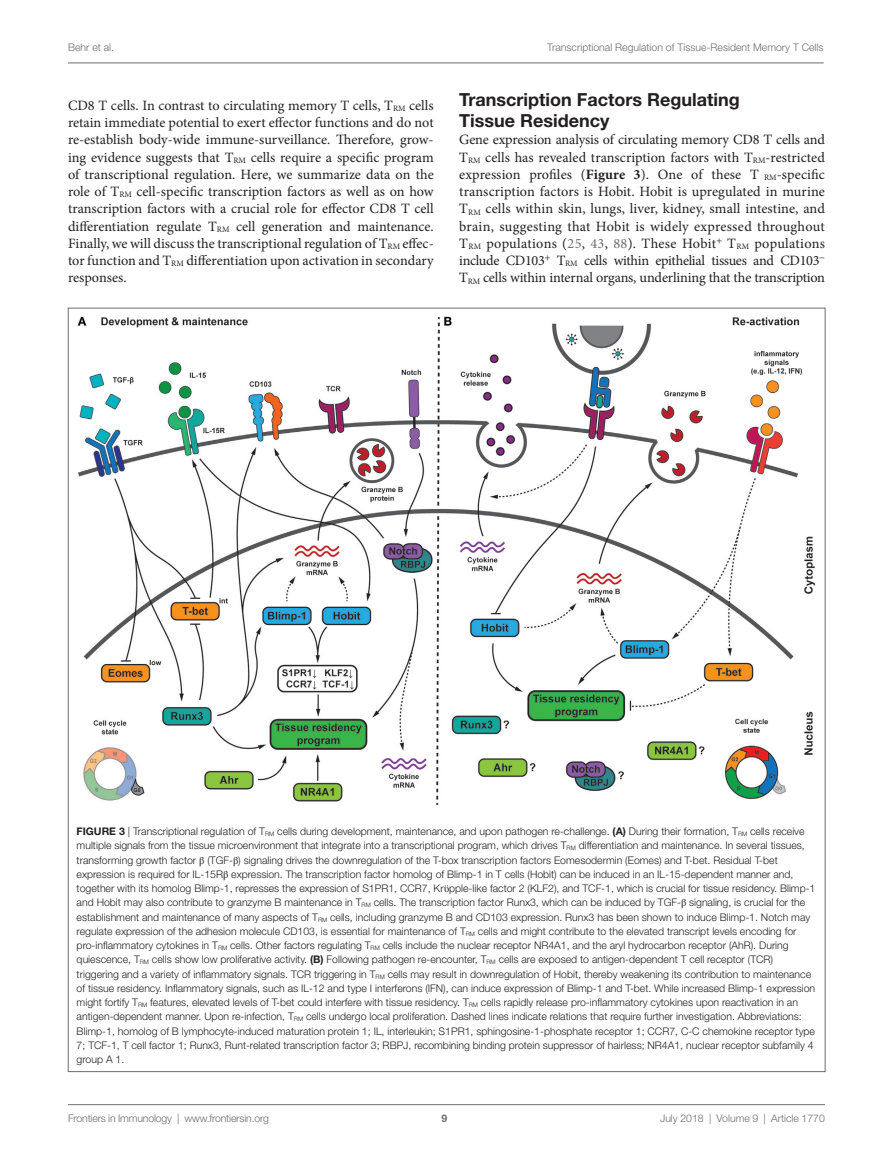
<style>
.page{position:relative;width:893px;height:1170px;background:#fff}
.page>*{position:absolute;margin:0;border:0;box-sizing:border-box;transform-origin:0 0}
.t1{font:700 18px/21px "Helvetica Neue LT Std";color:#231f20}
.t2{font:14.25px/17.2px "Minion Pro";letter-spacing:-.01em;color:#231f20;text-align:justify}
.t3{font:300 10.5px/14.2px "Helvetica Neue LT Std";color:#231f20}
.t4{font:300 10.5px "Helvetica Neue LT Std";color:#6c6d70}
.t5{font:700 10.5px "Helvetica Neue LT Std";color:#6c6d70}
.s1{font-weight:700}
.s2{color:#6c6d70}
.s3{font-family:"STIX General";font-weight:400}
</style>
<div class="page">
<img style="left:78px;top:316px;width:738px;height:489px">
<hr style="left:68px;top:1104px;width:757px;height:1px;background:#6c6d70">
<hr style="left:68px;top:63px;width:755px;height:1px;background:#6c6d70">
<p class="t4" style="left:68px;top:41px;width:48px">Behr et al.</p>
<p class="t4" style="left:547px;top:41px;width:278px">Transcriptional Regulation of Tissue-Resident Memory T Cells</p>
<p class="t2" style="left:68px;top:97px;width:367px">CD8 T cells. In contrast to circulating memory T cells, T<sub>RM</sub> cells retain immediate potential to exert effector functions and do not re-establish body-wide immune-surveillance. Therefore, grow&shy;ing evidence suggests that T<sub>RM</sub> cells require a specific program of transcriptional regulation. Here, we summarize data on the role of T<sub>RM</sub> cell-specific transcription factors as well as on how transcription factors with a crucial role for effector CD8 T cell differentiation regulate T<sub>RM</sub> cell generation and maintenance.<br>Finally, we will discuss the transcriptional regulation of T<sub>RM</sub> effec&shy;tor function and T<sub>RM</sub> differentiation upon activation in secondary responses.</p>
<h1 class="t1" style="left:459px;top:89px;width:282px">Transcription Factors Regulating<br>Tissue Residency</h1>
<p class="t2" style="left:459px;top:131px;width:367px">Gene expression analysis of circulating memory CD8 T cells and T<sub>RM</sub> cells has revealed transcription factors with T<sub>RM</sub>-restricted expression profiles (<span class="s1">Figure 3</span>). One of these T <sub>RM</sub>-specific transcription factors is Hobit. Hobit is upregulated in murine T<sub>RM</sub> cells within skin, lungs, liver, kidney, small intestine, and brain, suggesting that Hobit is widely expressed throughout T<sub>RM</sub> populations (<span class="s2">25</span>, <span class="s2">43</span>, <span class="s2">88</span>). These Hobit<sup>+</sup> T<sub>RM</sub> populations include CD103<sup>+</sup> T<sub>RM</sub> cells within epithelial tissues and CD103<sup>− </sup>T<sub>RM</sub> cells within internal organs, underlining that the transcription</p>
<p class="t3" style="left:77px;top:823px;width:740px"><span class="s1">Figure 3</span> | Transcriptional regulation of T<sub>RM</sub> cells during development, maintenance, and upon pathogen re-challenge. <span class="s1">(A)</span> During their formation, T<sub>RM</sub> cells receive multiple signals from the tissue microenvironment that integrate into a transcriptional program, which drives T<sub>RM</sub> differentiation and maintenance. In several tissues, transforming growth factor <span class="s3">β</span> (TGF-<span class="s3">β</span>) signaling drives the downregulation of the T-box transcription factors Eomesodermin (Eomes) and T-bet. Residual T-bet expression is required for IL-15R<span class="s3">β</span> expression. The transcription factor homolog of Blimp-1 in T cells (Hobit) can be induced in an IL-15-dependent manner and, together with its homolog Blimp-1, represses the expression of S1PR1, CCR7, Kr<span class="s3">ϋ</span>pple-like factor 2 (KLF2), and TCF-1, which is crucial for tissue residency. Blimp-1 and Hobit may also contribute to granzyme B maintenance in T<sub>RM</sub> cells. The transcription factor Runx3, which can be induced by TGF-<span class="s3">β</span> signaling, is crucial for the establishment and maintenance of many aspects of T<sub>RM</sub> cells, including granzyme B and CD103 expression. Runx3 has been shown to induce Blimp-1. Notch may regulate expression of the adhesion molecule CD103, is essential for maintenance of T<sub>RM</sub> cells and might contribute to the elevated transcript levels encoding for pro-inflammatory cytokines in T<sub>RM</sub> cells. Other factors regulating T<sub>RM</sub> cells include the nuclear receptor NR4A1, and the aryl hydrocarbon receptor (AhR). During quiescence, T<sub>RM</sub> cells show low proliferative activity. <span class="s1">(B)</span> Following pathogen re-encounter, T<sub>RM</sub> cells are exposed to antigen-dependent T cell receptor (TCR) triggering and a variety of inflammatory signals. TCR triggering in T<sub>RM</sub> cells may result in downregulation of Hobit, thereby weakening its contribution to maintenance of tissue residency. Inflammatory signals, such as IL-12 and type I interferons (IFN), can induce expression of Blimp-1 and T-bet. While increased Blimp-1 expression might fortify T<sub>RM</sub> features, elevated levels of T-bet could interfere with tissue residency. T<sub>RM</sub> cells rapidly release pro-inflammatory cytokines upon reactivation in an antigen-dependent manner. Upon re-infection, T<sub>RM</sub> cells undergo local proliferation. Dashed lines indicate relations that require further investigation. Abbreviations:<br>Blimp-1, homolog of B lymphocyte-induced maturation protein 1; IL, interleukin; S1PR1, sphingosine-1-phosphate receptor 1; CCR7, C-C chemokine receptor type 7; TCF-1, T cell factor 1; Runx3, Runt-related transcription factor 3; RBPJ, recombining binding protein suppressor of hairless; NR4A1, nuclear receptor subfamily 4 group A 1.</p>
<p class="t4" style="left:68px;top:1111px;width:203px">Frontiers in Immunology | www.frontiersin.org</p>
<p class="t4" style="left:660px;top:1111px;width:166px">July 2018 | Volume 9 | Article 1770</p>
<p class="t5" style="left:441px;top:1111px;width:7px">9</p>
</div>
